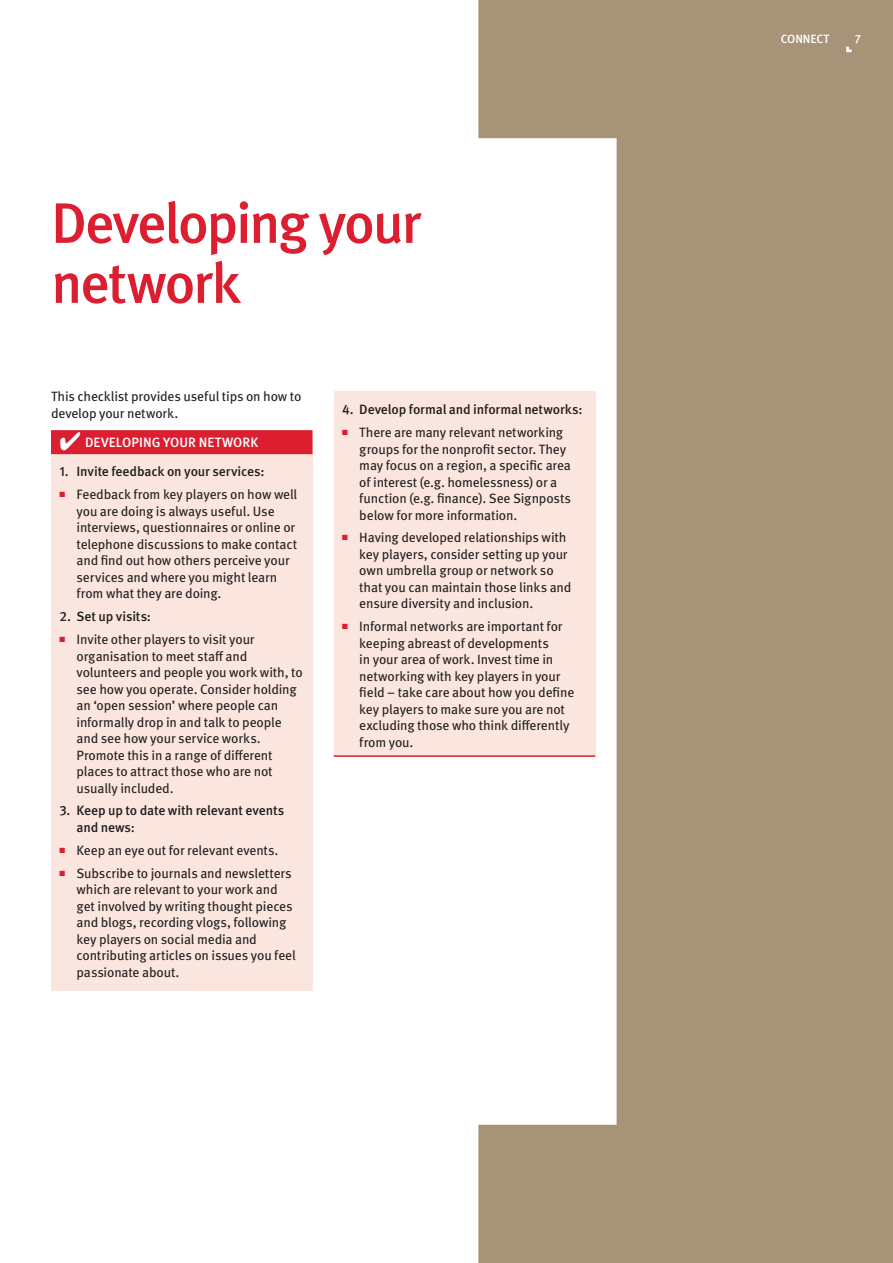
<style>
.page{position:relative;width:893px;height:1263px;background:#fff}
.page>*{position:absolute;margin:0;border:0;box-sizing:border-box;transform-origin:0 0}
._1__Heading__MetaOT{font:500 57px/60px "Meta Pro";letter-spacing:-.045em;color:#db1e30}
._6__Body_Copy__MetaO{font:13.5px/16.5px "Meta Pro";letter-spacing:-.015em;color:#231f20}
.Checklist_copy{font:500 13.5px/16.5px "Meta Pro";letter-spacing:-.01em;color:#231f20}
.Checklist_head{font:500 13.5px "Meta Pro";letter-spacing:.005em;color:#fff}
._12b__Page_Header__M{font:500 12px "Meta Pro";letter-spacing:-.01em;color:#fff}
._14__Folio_-_RHP__Me{font:500 12px "Meta Pro";color:#fff}
</style>
<div class="page">
<svg style="left:478px;top:0;width:415px;height:1263px;fill:#a79478"></svg>
<div style="left:51px;top:442px;width:262px;height:549px;background:#fae6de"></div>
<div style="left:334px;top:391px;width:261px;height:366px;background:#fae6de"></div>
<svg style="left:846px;top:47px;width:6px;height:5px"></svg>
<div style="left:51px;top:430px;width:262px;height:24px;background:#db1e30"></div>
<hr style="left:334px;top:755px;width:261px;height:2px;background:#db1e30">
<p class="_1__Heading__MetaOT" style="left:51px;top:189px;width:372px">Developing your network</p>
<p class="_6__Body_Copy__MetaO" style="left:51px;top:388px;width:252px">This checklist provides useful tips on how to develop your network.</p>
<p class="Checklist_head" style="left:60px;top:432px;width:200px">✔ DEVELOPING YOUR NETWORK</p>
<p class="Checklist_copy" style="left:60px;top:463px;width:206px">1. Invite feedback on your services:</p>
<p class="_6__Body_Copy__MetaO" style="left:77px;top:485px;width:222px;text-indent:-17px"><sup>■</sup> Feedback from key players on how well you are doing is always useful. Use interviews, questionnaires or online or telephone discussions to make contact and find out how others perceive your services and where you might learn from what they are doing.</p>
<p class="Checklist_copy" style="left:60px;top:607px;width:93px">2. Set up visits:</p>
<p class="_6__Body_Copy__MetaO" style="left:77px;top:630px;width:228px;text-indent:-17px"><sup>■</sup> Invite other players to visit your organisation to meet staff and volunteers and people you work with, to see how you operate. Consider holding an ‘open session’ where people can informally drop in and talk to people and see how your service works.<br>Promote this in a range of different places to attract those who are not usually included.</p>
<p class="Checklist_copy" style="left:77px;top:802px;width:209px;text-indent:-17px">3. Keep up to date with relevant events and news:</p>
<p class="_6__Body_Copy__MetaO" style="left:60px;top:841px;width:221px"><sup>■</sup> Keep an eye out for relevant events.</p>
<p class="_6__Body_Copy__MetaO" style="left:77px;top:864px;width:221px;text-indent:-17px"><sup>■</sup> Subscribe to journals and newsletters which are relevant to your work and get involved by writing thought pieces and blogs, recording vlogs, following key players on social media and contributing articles on issues you feel passionate about.</p>
<p class="Checklist_copy" style="left:342px;top:400px;width:242px">4. Develop formal and informal networks:</p>
<p class="_6__Body_Copy__MetaO" style="left:359px;top:423px;width:213px;text-indent:-17px"><sup>■</sup> There are many relevant networking groups for the nonprofit sector. They may focus on a region, a specific area of interest (e.g. homelessness) or a function (e.g. finance). See Signposts below for more information.</p>
<p class="_6__Body_Copy__MetaO" style="left:359px;top:529px;width:214px;text-indent:-17px"><sup>■</sup> Having developed relationships with key players, consider setting up your own umbrella group or network so that you can maintain those links and ensure diversity and inclusion.</p>
<p class="_6__Body_Copy__MetaO" style="left:359px;top:617px;width:217px;text-indent:-17px"><sup>■</sup> Informal networks are important for keeping abreast of developments<br>in your area of work. Invest time in networking with key players in your field – take care about how you define key players to make sure you are not excluding those who think differently from you.</p>
<p class="_12b__Page_Header__M" style="left:781px;top:29px;width:50px">CONNECT</p>
<p class="_14__Folio_-_RHP__Me" style="left:855px;top:29px;width:8px">7</p>
</div>
